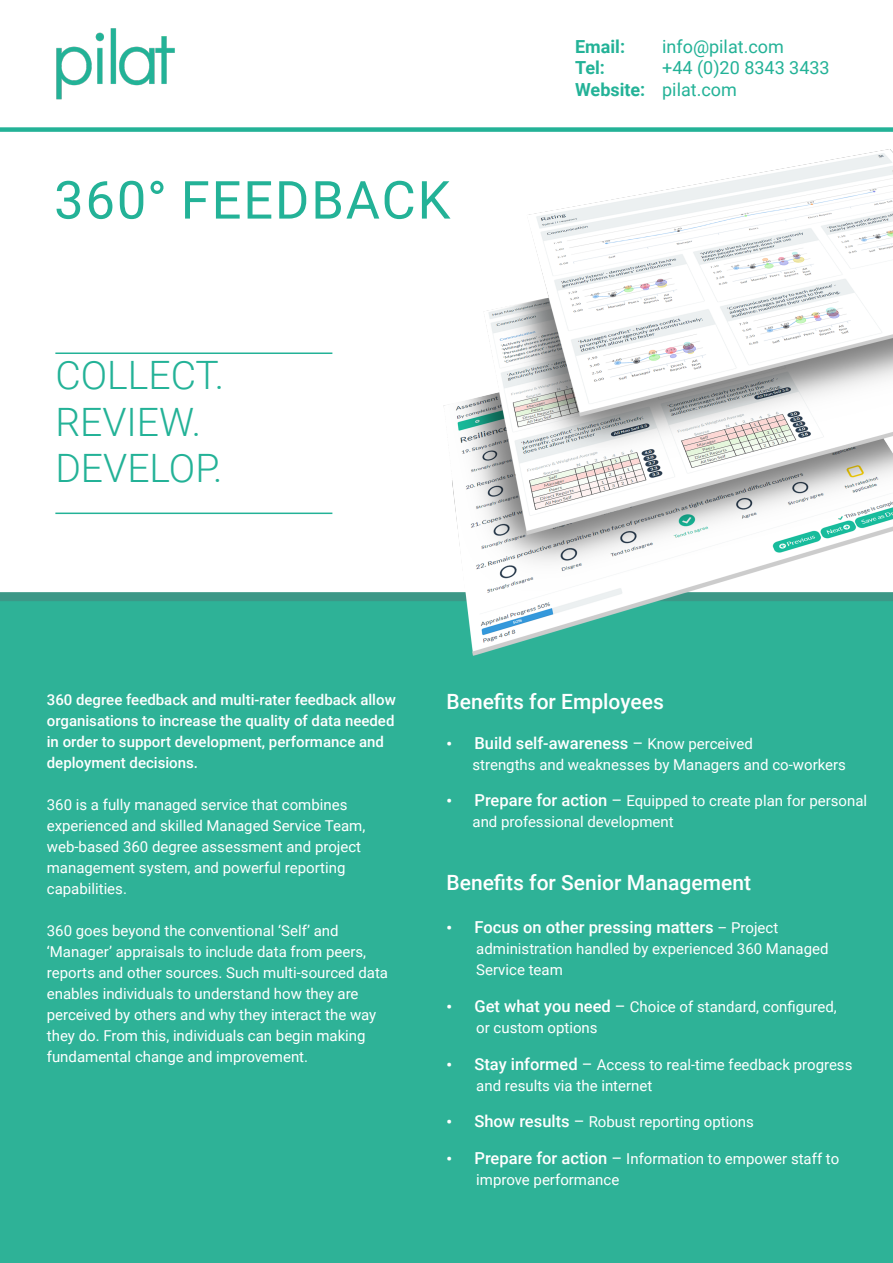
<style>
.page{position:relative;width:893px;height:1263px;background:#fff}
.page>*{position:absolute;margin:0;border:0;box-sizing:border-box;transform-origin:0 0}
.t1{font:52.5px "Roboto";letter-spacing:.035em;color:#23b297}
.t2{font:300 39.15px "Roboto";color:#23b297}
.t3{font:500 21px "Roboto";color:#fff}
.t4{font:18px "Roboto";color:#23b297}
.t5{font:700 18px "Roboto";color:#23b297}
.t6{font:500 16.5px "Roboto";color:#fff}
.t7{font:15px "Roboto";color:#fff}
.t8{font:500 15px/21px "Roboto";color:#fff}
.s1{font-weight:900;font-size:15px}
.s2{font-weight:400}
.s3{font-weight:400;font-size:15px}
.s4{font-weight:900}
.s5{font-weight:500;font-size:16.5px}
.s6{font-size:16.5px}
</style>
<div class="page">
<div style="left:0;top:592px;width:893px;height:671px;background:#2eb297"></div>
<svg style="left:0;top:127px;width:893px;height:5px;background:#36b89f"></svg>
<img style="left:56px;top:28px;width:119px;height:72px">
<img style="left:325px;top:131px;width:568px;height:571px">
<hr style="left:55px;top:352px;width:277px;height:2px;background:#23b297">
<hr style="left:55px;top:512px;width:277px;height:2px;background:#23b297">
<p class="t1" style="left:54px;top:163px;width:398px">360° FEEDBACK</p>
<p class="t2" style="left:55px;top:347px;width:170px">COLLECT.</p>
<p class="t2" style="left:55px;top:394px;width:147px">REVIEW.</p>
<p class="t2" style="left:55px;top:441px;width:169px">DEVELOP.</p>
<p class="t5" style="left:575px;top:34px;width:51px">Email:</p>
<p class="t5" style="left:575px;top:55px;width:31px">Tel:</p>
<p class="t5" style="left:575px;top:77px;width:72px">Website:</p>
<p class="t4" style="left:662px;top:34px;width:123px">info@pilat.com</p>
<p class="t4" style="left:662px;top:55px;width:169px">+44 (0)20 8343 3433</p>
<p class="t4" style="left:662px;top:77px;width:76px">pilat.com</p>
<p class="t8" style="left:47px;top:689px;width:350px">360 degree feedback and multi-rater feedback allow organisations to increase the quality of data needed</p>
<p class="t8" style="left:47px;top:731px;width:339px">in order to support development, performance and</p>
<p class="t8" style="left:47px;top:752px;width:153px">deployment decisions.</p>
<p class="t7" style="left:47px;top:794px;width:302px">360 is a fully managed service that combines</p>
<p class="t7" style="left:47px;top:815px;width:320px">experienced and skilled Managed Service Team,</p>
<p class="t7" style="left:47px;top:836px;width:316px">web-based 360 degree assessment and project</p>
<p class="t7" style="left:47px;top:857px;width:300px">management system, and powerful reporting</p>
<p class="t7" style="left:47px;top:878px;width:82px">capabilities.</p>
<p class="t7" style="left:47px;top:920px;width:293px">360 goes beyond the conventional ‘Self’ and</p>
<p class="t7" style="left:47px;top:941px;width:321px">‘Manager’ appraisals to include data from peers,</p>
<p class="t7" style="left:47px;top:962px;width:343px">reports and other sources. Such multi-sourced data</p>
<p class="t7" style="left:47px;top:983px;width:313px">enables individuals to understand how they are</p>
<p class="t7" style="left:47px;top:1004px;width:331px">perceived by others and why they interact the way</p>
<p class="t7" style="left:47px;top:1025px;width:320px">they do. From this, individuals can begin making</p>
<p class="t7" style="left:47px;top:1046px;width:263px">fundamental change and improvement.</p>
<p class="t3" style="left:446px;top:687px;width:219px">Benefits for Employees</p>
<p class="t6" style="left:446px;top:731px;width:308px"><span class="s1">•</span> Build self-awareness <span class="s2">–</span> <span class="s3">Know perceived</span></p>
<p class="t7" style="left:472px;top:754px;width:375px">strengths and weaknesses by Managers and co-workers</p>
<p class="t7" style="left:446px;top:790px;width:422px"><span class="s4">•</span> <span class="s5">Prepare for action</span> <span class="s6">–</span> Equipped to create plan for personal</p>
<p class="t7" style="left:472px;top:811px;width:203px">and professional development</p>
<p class="t3" style="left:446px;top:868px;width:306px">Benefits for Senior Management</p>
<p class="t6" style="left:446px;top:916px;width:333px"><span class="s1">•</span> Focus on other pressing matters <span class="s3">– Project</span></p>
<p class="t7" style="left:476px;top:938px;width:354px">administration handled by experienced 360 Managed</p>
<p class="t7" style="left:476px;top:959px;width:88px">Service team</p>
<p class="t7" style="left:446px;top:996px;width:392px"><span class="s4">•</span> <span class="s5">Get what you need</span> <span class="s6">–</span> Choice of standard, configured,</p>
<p class="t7" style="left:476px;top:1017px;width:123px">or custom options</p>
<p class="t7" style="left:446px;top:1054px;width:407px"><span class="s4">•</span> <span class="s5">Stay informed</span> <span class="s6">–</span> Access to real-time feedback progress</p>
<p class="t7" style="left:476px;top:1075px;width:178px">and results via the internet</p>
<p class="t7" style="left:446px;top:1111px;width:309px"><span class="s4">•</span> <span class="s5">Show results</span> <span class="s6">–</span> Robust reporting options</p>
<p class="t7" style="left:446px;top:1148px;width:394px"><span class="s4">•</span> <span class="s5">Prepare for action</span> <span class="s6">–</span> Information to empower staff to</p>
<p class="t7" style="left:476px;top:1169px;width:145px">improve performance</p>
</div>
